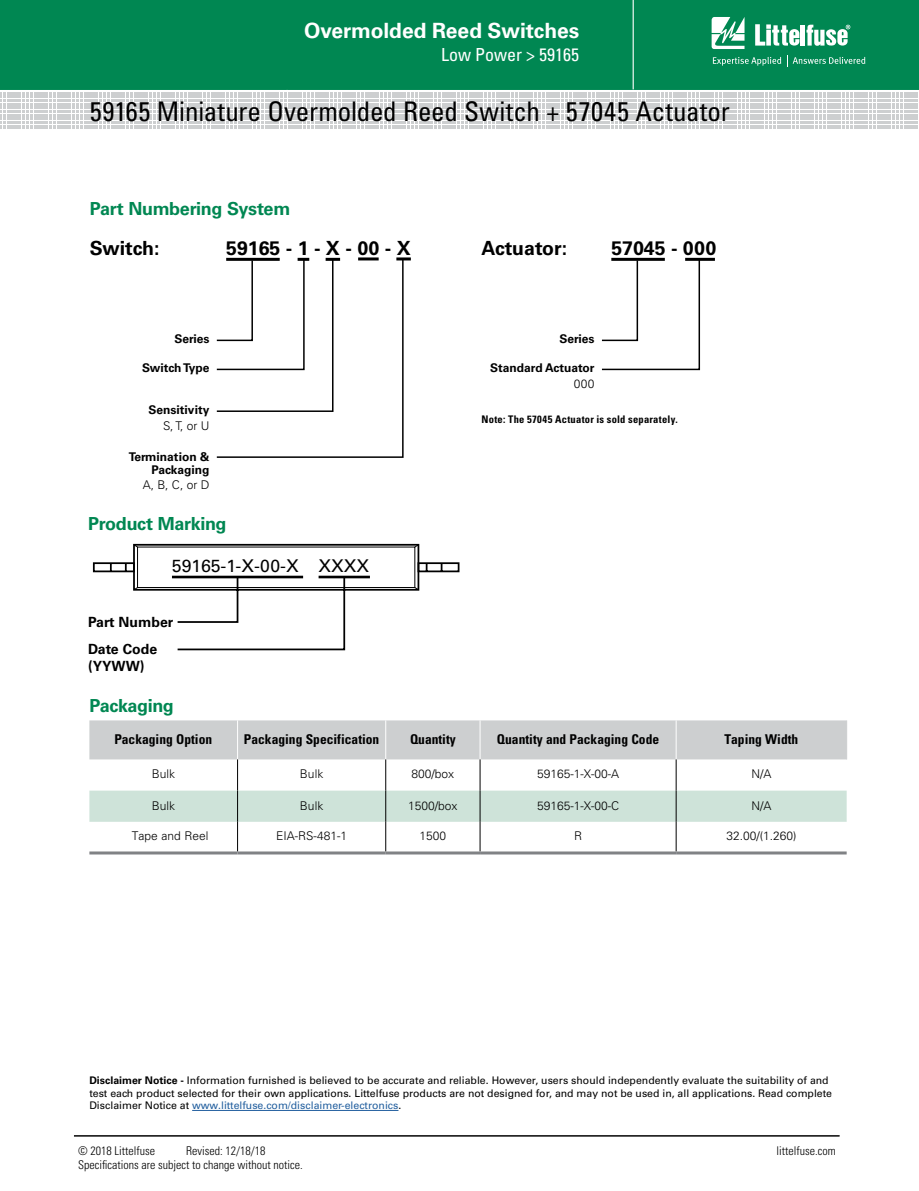
<style>
.page{position:relative;width:919px;height:1191px;background:#fff}
.page>*{position:absolute;margin:0;border:0;box-sizing:border-box;transform-origin:0 0}
.t1{font:condensed 27px "Univers LT Std";letter-spacing:-.005em;color:#000}
.t2{font:700 21px "Univers LT Std";letter-spacing:-.005em;color:#fff}
.t3{font:700 19.5px "Univers LT Std";color:#000}
.t4{font:700 18px "Univers LT Std";letter-spacing:-.02em;color:#008752}
.t5{font:condensed 18px "Univers LT Std";color:#fff}
.t6{font:17.55px "Univers LT Std";color:#000}
.t7{font:700 14.1px/27px "Univers LT Std";color:#000}
.t8{font:700 condensed 13.5px "Univers LT Std";color:#000}
.t9{font:300 12px "Univers LT Std";color:#000}
.t10{font:300 condensed 12px "Univers LT Std";color:#000}
.t11{font:700 12px/12.8px "Univers LT Std";color:#000;text-align:right}
.t12{font:10.5px/12.6px "Univers LT Std";color:#000}
.t13{font:700 condensed 10.5px "Univers LT Std";letter-spacing:.03em;color:#000}
.s1{font-weight:700}
.s2{color:#215e9e}
</style>
<div class="page">
<div style="left:0;top:0;width:918px;height:90px;background:#008752"></div>
<hr style="left:632px;top:0;width:1px;height:89px;background:#fff">
<svg style="left:711px;top:17px;width:33px;height:32px"></svg>
<hr style="left:800px;top:25px;width:4px;height:21px;background:#fff">
<svg style="left:806px;top:25px;width:44px;height:21px"></svg>
<svg style="left:755px;top:24px;width:44px;height:22px"></svg>
<svg style="left:712px;top:55px;width:153px;height:11px;background:#2e9c71"></svg>
<svg style="left:0;top:92px;width:917px;height:35px"></svg>
<hr style="left:74px;top:1135px;width:765px;height:1px;background:#000">
<div style="left:89px;top:720px;width:757px;height:39px;background:#cdcfd0"></div>
<hr style="left:237px;top:720px;width:1px;height:39px;background:#fff">
<hr style="left:385px;top:720px;width:1px;height:39px;background:#fff">
<hr style="left:479px;top:720px;width:1px;height:39px;background:#fff">
<hr style="left:675px;top:720px;width:1px;height:39px;background:#fff">
<hr style="left:846px;top:720px;width:1px;height:39px;background:#cdcfd0">
<hr style="left:237px;top:759px;width:1px;height:31px;background:#000">
<hr style="left:385px;top:759px;width:1px;height:31px;background:#000">
<hr style="left:480px;top:759px;width:1px;height:31px;background:#000">
<hr style="left:675px;top:759px;width:1px;height:31px;background:#000">
<svg style="left:89px;top:790px;width:757px;height:61px"></svg>
<hr style="left:89px;top:851px;width:148px;height:3px;background:#808285">
<hr style="left:237px;top:851px;width:149px;height:3px;background:#808285">
<hr style="left:386px;top:851px;width:94px;height:3px;background:#808285">
<hr style="left:480px;top:851px;width:196px;height:3px;background:#808285">
<hr style="left:676px;top:851px;width:170px;height:3px;background:#808285">
<hr style="left:358px;top:257px;width:20px;height:3px;background:#000">
<hr style="left:396px;top:257px;width:15px;height:3px;background:#000">
<svg style="left:216px;top:258px;width:188px;height:200px"></svg>
<hr style="left:685px;top:258px;width:29px;height:3px;background:#000">
<svg style="left:601px;top:258px;width:99px;height:113px"></svg>
<svg style="left:92px;top:543px;width:367px;height:108px"></svg>
<hr style="left:192px;top:1110px;width:206px;height:1px;background:#215e9e">
<h2 class="t2" style="left:304px;top:19px;width:276px">Overmolded Reed Switches</h2>
<h3 class="t5" style="left:441px;top:43px;width:139px">Low Power &gt; 59165</h3>
<h1 class="t1" style="left:90px;top:94px;width:641px">59165 Miniature Overmolded Reed Switch + 57045 Actuator</h1>
<h3 class="t4" style="left:90px;top:198px;width:202px">Part Numbering System</h3>
<h3 class="t3" style="left:90px;top:236px;width:71px">Switch:</h3>
<h3 class="t3" style="left:226px;top:236px;width:186px">59165 - 1 - X - 00 - X</h3>
<h3 class="t3" style="left:481px;top:236px;width:87px">Actuator:</h3>
<h3 class="t3" style="left:611px;top:236px;width:106px">57045 - 000</h3>
<p class="t11" style="left:174px;top:332px;width:36px">Series</p>
<p class="t11" style="left:142px;top:361px;width:69px">Switch Type</p>
<p class="t11" style="left:149px;top:404px;width:62px">Sensitivity</p>
<p class="t9" style="left:163px;top:419px;width:48px">S, T, or U</p>
<p class="t11" style="left:129px;top:450px;width:82px">Termination &amp;<br>Packaging</p>
<p class="t9" style="left:143px;top:478px;width:68px">A, B, C, or D</p>
<h3 class="t4" style="left:88px;top:513px;width:140px">Product Marking</h3>
<h3 class="t6" style="left:172px;top:556px;width:199px">59165-1-X-00-X XXXX</h3>
<h3 class="t7" style="left:88px;top:608px;width:87px">Part Number<br>Date Code</h3>
<h3 class="t7" style="left:88px;top:652px;width:58px">(YYWW)</h3>
<p class="t11" style="left:559px;top:332px;width:36px">Series</p>
<p class="t11" style="left:490px;top:361px;width:106px">Standard Actuator</p>
<p class="t9" style="left:574px;top:376px;width:22px">000</p>
<p class="t13" style="left:481px;top:413px;width:198px">Note: The 57045 Actuator is sold separately.</p>
<h3 class="t4" style="left:89px;top:695px;width:86px">Packaging</h3>
<p class="t8" style="left:114px;top:730px;width:99px">Packaging Option</p>
<p class="t8" style="left:244px;top:730px;width:137px">Packaging Specification</p>
<p class="t8" style="left:410px;top:730px;width:47px">Quantity</p>
<p class="t8" style="left:497px;top:730px;width:164px">Quantity and Packaging Code</p>
<p class="t8" style="left:724px;top:730px;width:75px">Taping Width</p>
<p class="t9" style="left:152px;top:767px;width:25px">Bulk</p>
<p class="t9" style="left:300px;top:767px;width:25px">Bulk</p>
<p class="t9" style="left:411px;top:767px;width:44px">800/box</p>
<p class="t9" style="left:537px;top:767px;width:84px">59165-1-X-00-A</p>
<p class="t9" style="left:751px;top:767px;width:22px">N/A</p>
<p class="t9" style="left:152px;top:798px;width:25px">Bulk</p>
<p class="t9" style="left:300px;top:798px;width:25px">Bulk</p>
<p class="t9" style="left:408px;top:798px;width:51px">1500/box</p>
<p class="t9" style="left:537px;top:798px;width:84px">59165-1-X-00-C</p>
<p class="t9" style="left:751px;top:798px;width:22px">N/A</p>
<p class="t9" style="left:132px;top:828px;width:78px">Tape and Reel</p>
<p class="t9" style="left:276px;top:828px;width:72px">EIA-RS-481-1</p>
<p class="t9" style="left:419px;top:828px;width:28px">1500</p>
<p class="t9" style="left:574px;top:828px;width:10px">R</p>
<p class="t9" style="left:726px;top:828px;width:72px">32.00/(1.260)</p>
<p class="t12" style="left:89px;top:1074px;width:744px"><span class="s1">Disclaimer Notice -</span> Information furnished is believed to be accurate and reliable. However, users should independently evaluate the suitability of and test each product selected for their own applications. Littelfuse products are not designed for, and may not be used in, all applications. Read complete<br>Disclaimer Notice at <span class="s2">www.littelfuse.com/disclaimer-electronics</span>.</p>
<p class="t10" style="left:78px;top:1143px;width:78px">© 2018 Littelfuse</p>
<p class="t10" style="left:186px;top:1143px;width:81px">Revised: 12/18/18</p>
<p class="t10" style="left:776px;top:1143px;width:61px">littelfuse.com</p>
<p class="t10" style="left:78px;top:1157px;width:226px">Specifications are subject to change without notice.</p>
</div>
